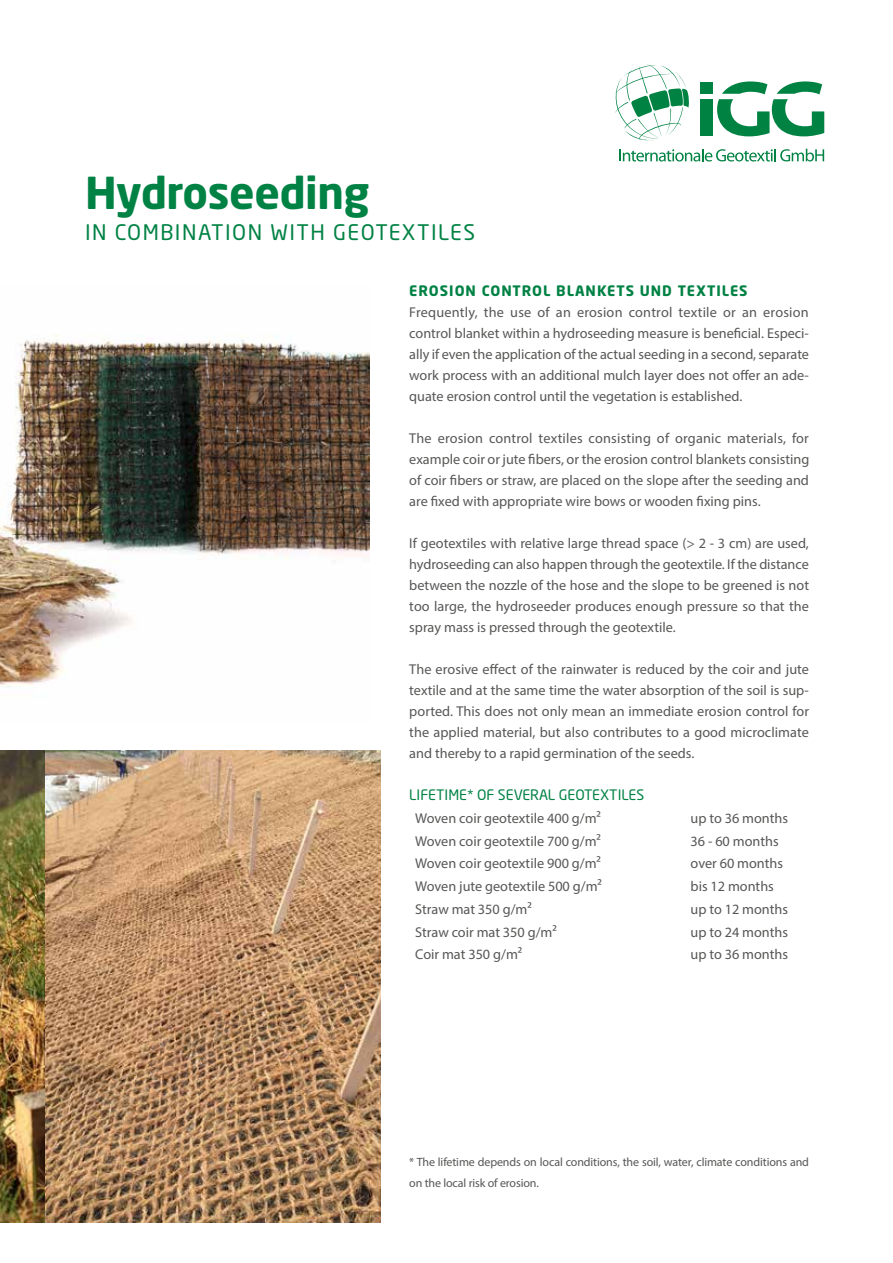
<style>
.page{position:relative;width:893px;height:1263px;background:#fff}
.page>*{position:absolute;margin:0;border:0;box-sizing:border-box;transform-origin:0 0}
.t1{font:700 43.5px "Neo Sans Std";letter-spacing:-.01em;color:#008244}
.t2{font:21.15px "Neo Sans Std";letter-spacing:.07em;color:#008244}
.t3{font:14.25px/21px "Myriad Pro";color:#575756;text-align:justify}
.t4{font:14.25px "Myriad Pro";color:#585756}
.t5{font:700 14.25px "Neo Sans Std";letter-spacing:.07em;color:#008244}
.t6{font:14.25px "Neo Sans Std";color:#008244}
.t7{font:12px/21px "Myriad Pro";letter-spacing:-.01em;color:#575756}
</style>
<div class="page">
<img style="left:0;top:750px;width:381px;height:472px">
<img style="left:0;top:335px;width:370px;height:352px">
<div style="left:700px;top:82px;width:13px;height:12px;background:#008243"></div>
<div style="left:700px;top:99px;width:13px;height:37px;background:#008243"></div>
<svg style="left:619px;top:149px;width:205px;height:13px"></svg>
<svg style="left:615px;top:64px;width:74px;height:77px"></svg>
<svg style="left:717px;top:81px;width:107px;height:55px"></svg>
<h1 class="t1" style="left:85px;top:165px;width:286px">Hydroseeding</h1>
<h2 class="t2" style="left:85px;top:220px;width:392px">IN COMBINATION WITH GEOTEXTILES</h2>
<p class="t5" style="left:409px;top:282px;width:340px">EROSION CONTROL BLANKETS UND TEXTILES</p>
<p class="t3" style="left:409px;top:302px;width:401px">Frequently, the use of an erosion control textile or an erosion control blanket within a hydroseeding measure is beneficial. Especi&shy;ally if even the application of the actual seeding in a second, separate work process with an additional mulch layer does not offer an ade&shy;quate erosion control until the vegetation is established.</p>
<p class="t3" style="left:409px;top:428px;width:401px">The erosion control textiles consisting of organic materials, for example coir or jute fibers, or the erosion control blankets consisting of coir fibers or straw, are placed on the slope after the seeding and are fixed with appropriate wire bows or wooden fixing pins.</p>
<p class="t3" style="left:409px;top:533px;width:401px">If geotextiles with relative large thread space (&gt; 2 - 3 cm) are used, hydroseeding can also happen through the geotextile. If the distance between the nozzle of the hose and the slope to be greened is not too large, the hydroseeder produces enough pressure so that the spray mass is pressed through the geotextile.</p>
<p class="t3" style="left:409px;top:659px;width:401px">The erosive effect of the rainwater is reduced by the coir and jute textile and at the same time the water absorption of the soil is sup&shy;ported. This does not only mean an immediate erosion control for the applied material, but also contributes to a good microclimate and thereby to a rapid germination of the seeds.</p>
<p class="t6" style="left:409px;top:786px;width:236px">LIFETIME* OF SEVERAL GEOTEXTILES</p>
<p class="t4" style="left:415px;top:809px;width:187px">Woven coir geotextile 400 g/m²</p>
<p class="t3" style="left:691px;top:808px;width:99px">up to 36 months</p>
<p class="t4" style="left:415px;top:832px;width:187px">Woven coir geotextile 700 g/m²</p>
<p class="t3" style="left:691px;top:830px;width:90px">36 - 60 months</p>
<p class="t4" style="left:415px;top:855px;width:187px">Woven coir geotextile 900 g/m²</p>
<p class="t3" style="left:691px;top:853px;width:94px">over 60 months</p>
<p class="t4" style="left:415px;top:878px;width:188px">Woven jute geotextile 500 g/m²</p>
<p class="t3" style="left:691px;top:876px;width:85px">bis 12 months</p>
<p class="t4" style="left:415px;top:900px;width:118px">Straw mat 350 g/m²</p>
<p class="t3" style="left:691px;top:898px;width:99px">up to 12 months</p>
<p class="t4" style="left:415px;top:923px;width:143px">Straw coir mat 350 g/m²</p>
<p class="t3" style="left:691px;top:921px;width:99px">up to 24 months</p>
<p class="t4" style="left:415px;top:946px;width:109px">Coir mat 350 g/m²</p>
<p class="t3" style="left:691px;top:944px;width:99px">up to 36 months</p>
<p class="t7" style="left:409px;top:1151px;width:401px">* The lifetime depends on local conditions, the soil, water, climate conditions and on the local risk of erosion.</p>
</div>
